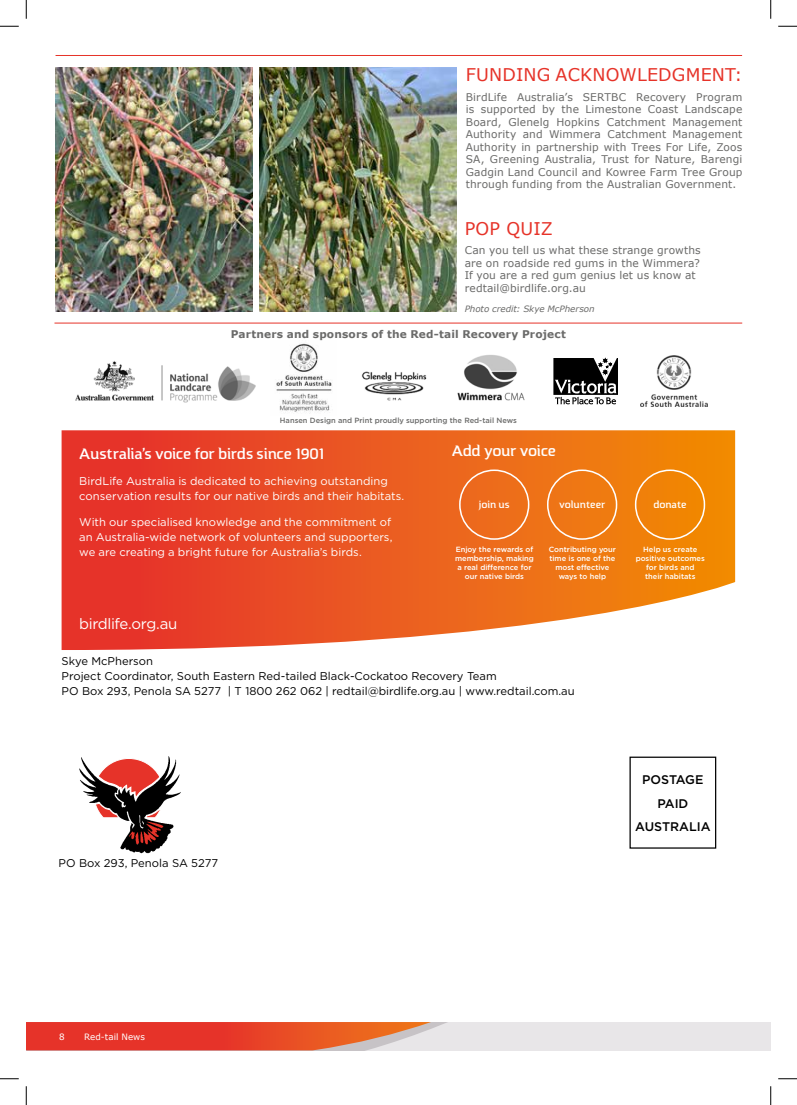
<style>
.page{position:relative;width:797px;height:1105px;background:#fff}
.page>*{position:absolute;margin:0;border:0;box-sizing:border-box;transform-origin:0 0}
.t1{font:17.5px "Verdana";letter-spacing:.01em;color:#e63329}
.t2{font:15px "Shabash Pro";letter-spacing:-.02em;color:#fff}
.t3{font:15px "Gotham";letter-spacing:-.03em;color:#fff}
.t4{font:500 12.5px/23.8px "Gotham";color:#000;text-align:center}
.t5{font:11.25px/15px "Gotham";color:#fff}
.t6{font:11.25px/15px "Gotham";color:#000}
.t7{font:10.62px/12.5px "Verdana";letter-spacing:.01em;color:#6b6b6a;text-align:justify}
.t8{font:700 10.62px "Verdana";letter-spacing:.015em;color:#6b6b6a}
.t9{font:10px "Shabash Pro";color:#fff}
.t10{font:italic 8.75px "Verdana";letter-spacing:-.005em;color:#6b6b6a}
.t11{font:8.75px "Verdana";color:#fff}
.t12{font:500 7.5px/8.8px "Gotham";color:#fff;text-align:center}
.t13{font:500 7.5px "Gotham";color:#6b6b6a}
</style>
<div class="page">
<hr style="left:56px;top:55px;width:686px;height:1px;background:#e63329">
<svg style="left:26px;top:1022px;width:744px;height:28px;background:#e6958a"></svg>
<svg style="left:62px;top:430px;width:673px;height:220px;background:#ec6932"></svg>
<div style="left:459px;top:469px;width:70px;height:71px;border:2px solid #fff;border-radius:50%"></div>
<div style="left:635px;top:469px;width:70px;height:71px;border:2px solid #fff;border-radius:50%"></div>
<div style="left:547px;top:469px;width:70px;height:71px;border:2px solid #fff;border-radius:50%"></div>
<hr style="left:54px;top:323px;width:688px;height:1px;background:#e63329">
<img style="left:79px;top:756px;width:102px;height:98px">
<div style="left:629px;top:757px;width:87px;height:92px;border:1px solid #000"></div>
<img style="left:457px;top:355px;width:68px;height:46px">
<img style="left:361px;top:371px;width:66px;height:29px">
<svg style="left:553px;top:358px;width:65px;height:46px"></svg>
<img style="left:640px;top:356px;width:68px;height:51px">
<img style="left:75px;top:361px;width:181px;height:42px">
<img style="left:276px;top:343px;width:56px;height:71px">
<img style="left:56px;top:67px;width:196px;height:244px">
<img style="left:260px;top:67px;width:196px;height:244px">
<svg style="left:0;top:25px;width:19px;height:2px"></svg>
<svg style="left:778px;top:25px;width:19px;height:2px"></svg>
<svg style="left:0;top:1078px;width:19px;height:1px"></svg>
<svg style="left:778px;top:1078px;width:19px;height:1px"></svg>
<svg style="left:25px;top:0;width:2px;height:19px"></svg>
<svg style="left:25px;top:1086px;width:2px;height:19px"></svg>
<svg style="left:770px;top:0;width:1px;height:19px"></svg>
<svg style="left:770px;top:1086px;width:1px;height:19px"></svg>
<h1 class="t1" style="left:466px;top:63px;width:278px">FUNDING ACKNOWLEDGMENT:</h1>
<p class="t7" style="left:466px;top:91px;width:278px">BirdLife Australia’s SERTBC Recovery Program is supported by the Limestone Coast Landscape Board, Glenelg Hopkins Catchment Management Authority and Wimmera Catchment Management Authority in partnership with Trees For Life, Zoos SA, Greening Australia, Trust for Nature, Barengi Gadgin Land Council and Kowree Farm Tree Group through funding from the Australian Government.</p>
<h1 class="t1" style="left:464px;top:217px;width:90px">POP QUIZ</h1>
<p class="t7" style="left:464px;top:244px;width:238px;text-align:left">Can you tell us what these strange growths are on roadside red gums in the Wimmera?<br>If you are a red gum genius let us know at redtail@birdlife.org.au</p>
<p class="t10" style="left:464px;top:303px;width:132px">Photo credit: Skye McPherson</p>
<p class="t8" style="left:231px;top:328px;width:337px">Partners and sponsors of the Red-tail Recovery Project</p>
<p class="t13" style="left:280px;top:416px;width:238px">Hansen Design and Print proudly supporting the Red-tail News</p>
<h2 class="t2" style="left:79px;top:445px;width:247px">Australia’s voice for birds since 1901</h2>
<p class="t5" style="left:79px;top:473px;width:326px">BirdLife Australia is dedicated to achieving outstanding conservation results for our native birds and their habitats.</p>
<p class="t5" style="left:79px;top:514px;width:315px;text-align:justify">With our specialised knowledge and the commitment of an Australia-wide network of volunteers and supporters, we are creating a bright future for Australia’s birds.</p>
<h2 class="t3" style="left:79px;top:614px;width:100px">birdlife.org.au</h2>
<h2 class="t2" style="left:451px;top:442px;width:106px">Add your voice</h2>
<p class="t9" style="left:478px;top:499px;width:33px">join us</p>
<p class="t9" style="left:559px;top:499px;width:48px">volunteer</p>
<p class="t9" style="left:653px;top:499px;width:35px">donate</p>
<p class="t12" style="left:455px;top:545px;width:80px">Enjoy the rewards of membership, making a real difference for our native birds</p>
<p class="t12" style="left:549px;top:545px;width:69px">Contributing your time is one of the most effective ways to help</p>
<p class="t12" style="left:635px;top:545px;width:71px">Help us create positive outcomes for birds and<br>their habitats</p>
<p class="t6" style="left:62px;top:653px;width:514px">Skye McPherson<br>Project Coordinator, South Eastern Red-tailed Black-Cockatoo Recovery Team<br>PO Box 293, Penola SA 5277 | T 1800 262 062 | redtail@birdlife.org.au | www.redtail.com.au</p>
<p class="t6" style="left:59px;top:855px;width:161px">PO Box 293, Penola SA 5277</p>
<p class="t4" style="left:635px;top:767px;width:77px">POSTAGE<br>PAID<br>AUSTRALIA</p>
<p class="t11" style="left:59px;top:1031px;width:7px">28</p>
<p class="t11" style="left:84px;top:1031px;width:62px">Red-tail News</p>
</div>
